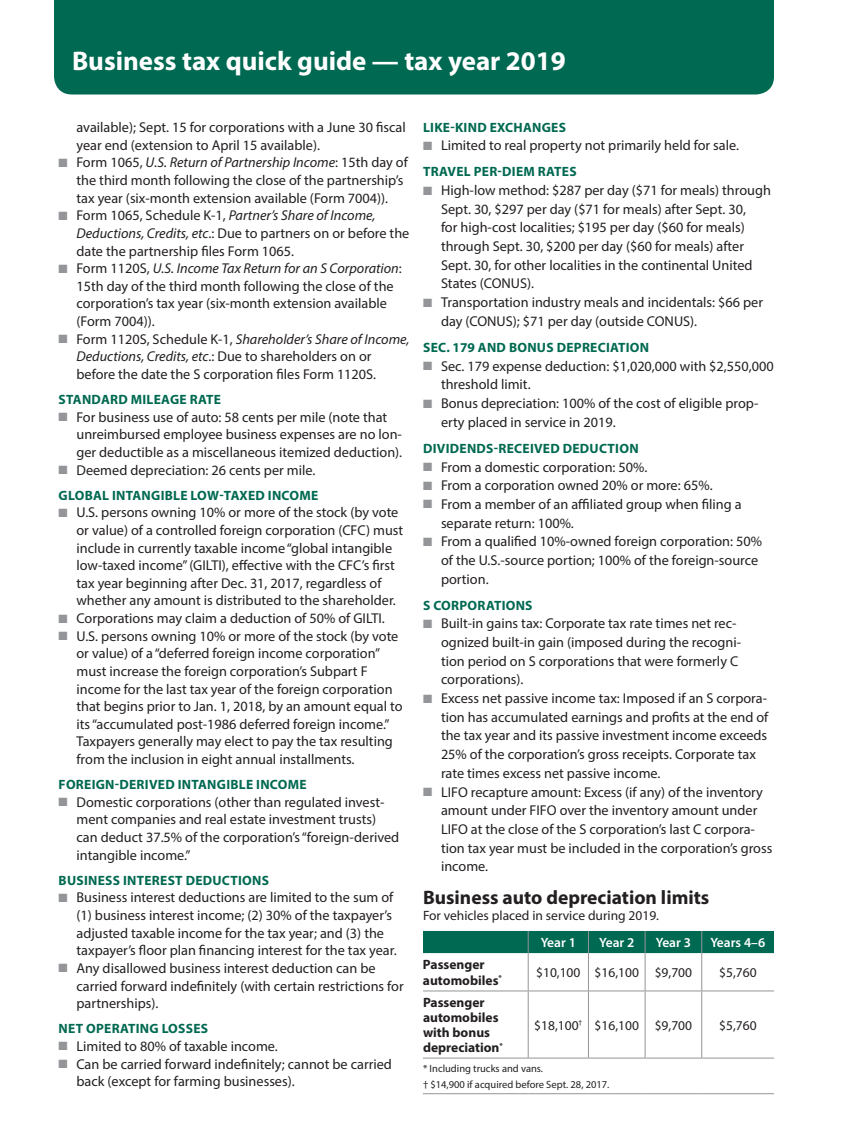
<style>
.page{position:relative;width:864px;height:1134px;background:#fff}
.page>*{position:absolute;margin:0;border:0;box-sizing:border-box;transform-origin:0 0}
.t1{font:700 27px "Myriad Pro";color:#fff}
.t2{font:700 19.5px "Myriad Pro";color:#231f20}
.t3{font:14.25px/17.7px "Myriad Pro";color:#231f20}
.t4{font:700 13.5px "Myriad Pro";letter-spacing:.02em;color:#006951}
.t5{font:13.5px "Myriad Pro";color:#231f20}
.t6{font:700 13.5px/15px "Myriad Pro";color:#231f20}
.t7{font:600 13.5px "Myriad Pro";color:#fff}
.t8{font:10.5px/15.8px "Myriad Pro";color:#231f20}
.s1{color:#939598}
.s2{font-style:italic}
</style>
<div class="page">
<div style="left:54px;top:0;width:720px;height:94px;background:#006951"></div>
<div style="left:423px;top:931px;width:351px;height:22px;background:#006951"></div>
<hr style="left:528px;top:953px;width:1px;height:38px;background:#939598">
<hr style="left:588px;top:953px;width:1px;height:38px;background:#939598">
<hr style="left:645px;top:953px;width:1px;height:38px;background:#939598">
<hr style="left:701px;top:953px;width:1px;height:38px;background:#939598">
<hr style="left:423px;top:991px;width:105px;height:1px;background:#939598">
<hr style="left:528px;top:991px;width:60px;height:1px;background:#939598">
<hr style="left:528px;top:991px;width:1px;height:67px;background:#939598">
<hr style="left:588px;top:991px;width:57px;height:1px;background:#939598">
<hr style="left:588px;top:991px;width:1px;height:67px;background:#939598">
<hr style="left:645px;top:991px;width:57px;height:1px;background:#939598">
<hr style="left:645px;top:991px;width:1px;height:67px;background:#939598">
<hr style="left:702px;top:991px;width:72px;height:1px;background:#939598">
<hr style="left:701px;top:991px;width:1px;height:67px;background:#939598">
<hr style="left:423px;top:1058px;width:105px;height:1px;background:#939598">
<hr style="left:528px;top:1058px;width:60px;height:1px;background:#939598">
<hr style="left:588px;top:1058px;width:57px;height:1px;background:#939598">
<hr style="left:645px;top:1058px;width:57px;height:1px;background:#939598">
<hr style="left:702px;top:1058px;width:72px;height:1px;background:#939598">
<hr style="left:423px;top:1093px;width:105px;height:1px;background:#939598">
<hr style="left:528px;top:1093px;width:60px;height:1px;background:#939598">
<hr style="left:588px;top:1093px;width:57px;height:1px;background:#939598">
<hr style="left:645px;top:1093px;width:57px;height:1px;background:#939598">
<hr style="left:702px;top:1093px;width:72px;height:1px;background:#939598">
<h1 class="t1" style="left:72px;top:43px;width:495px">Business tax quick guide — tax year 2019</h1>
<p class="t3" style="left:76px;top:118px;width:331px">available); Sept. 15 for corporations with a June 30 fiscal year end (extension to April 15 available).</p>
<p class="t3" style="left:76px;top:154px;width:333px;text-indent:-18px"><span class="s1">■</span> Form 1065, <span class="s2">U.S. Return of Partnership Income</span>: 15th day of the third month following the close of the partnership’s tax year (six-month extension available (Form 7004)).</p>
<p class="t3" style="left:76px;top:206px;width:334px;text-indent:-18px"><span class="s1">■</span> Form 1065, Schedule K-1, <span class="s2">Partner’s Share of Income,<br>Deductions, Credits, etc</span>.: Due to partners on or before the date the partnership files Form 1065.</p>
<p class="t3" style="left:76px;top:259px;width:327px;text-indent:-18px"><span class="s1">■</span> Form 1120S, <span class="s2">U.S. Income Tax Return for an S Corporation</span>:<br>15th day of the third month following the close of the corporation’s tax year (six-month extension available (Form 7004)).</p>
<p class="t3" style="left:76px;top:330px;width:334px;text-indent:-18px"><span class="s1">■</span> Form 1120S, Schedule K-1, <span class="s2">Shareholder’s Share of Income,<br>Deductions, Credits, etc</span>.: Due to shareholders on or before the date the S corporation files Form 1120S.</p>
<p class="t4" style="left:59px;top:391px;width:164px">STANDARD MILEAGE RATE</p>
<p class="t3" style="left:76px;top:408px;width:327px;text-indent:-18px"><span class="s1">■</span> For business use of auto: 58 cents per mile (note that unreimbursed employee business expenses are no lon&shy;ger deductible as a miscellaneous itemized deduction).</p>
<p class="t3" style="left:59px;top:461px;width:258px"><span class="s1">■</span> Deemed depreciation: 26 cents per mile.</p>
<p class="t4" style="left:59px;top:486px;width:261px">GLOBAL INTANGIBLE LOW-TAXED INCOME</p>
<p class="t3" style="left:76px;top:503px;width:328px;text-indent:-18px"><span class="s1">■</span> U.S. persons owning 10% or more of the stock (by vote or value) of a controlled foreign corporation (CFC) must include in currently taxable income “global intangible low-taxed income” (GILTI), effective with the CFC’s first tax year beginning after Dec. 31, 2017, regardless of whether any amount is distributed to the shareholder.</p>
<p class="t3" style="left:59px;top:609px;width:328px"><span class="s1">■</span> Corporations may claim a deduction of 50% of GILTI.</p>
<p class="t3" style="left:76px;top:627px;width:328px;text-indent:-18px"><span class="s1">■</span> U.S. persons owning 10% or more of the stock (by vote or value) of a “deferred foreign income corporation” must increase the foreign corporation’s Subpart F income for the last tax year of the foreign corporation that begins prior to Jan. 1, 2018, by an amount equal to its “accumulated post-1986 deferred foreign income.” Taxpayers generally may elect to pay the tax resulting from the inclusion in eight annual installments.</p>
<p class="t4" style="left:59px;top:776px;width:250px">FOREIGN-DERIVED INTANGIBLE INCOME</p>
<p class="t3" style="left:76px;top:793px;width:324px;text-indent:-18px"><span class="s1">■</span> Domestic corporations (other than regulated invest&shy;ment companies and real estate investment trusts) can deduct 37.5% of the corporation’s “foreign-derived intangible income.”</p>
<p class="t4" style="left:59px;top:871px;width:212px">BUSINESS INTEREST DEDUCTIONS</p>
<p class="t3" style="left:76px;top:889px;width:322px;text-indent:-18px"><span class="s1">■</span> Business interest deductions are limited to the sum of (1) business interest income; (2) 30% of the taxpayer’s adjusted taxable income for the tax year; and (3) the taxpayer’s floor plan financing interest for the tax year.</p>
<p class="t3" style="left:76px;top:959px;width:329px;text-indent:-18px"><span class="s1">■</span> Any disallowed business interest deduction can be carried forward indefinitely (with certain restrictions for partnerships).</p>
<p class="t4" style="left:59px;top:1020px;width:151px">NET OPERATING LOSSES</p>
<p class="t3" style="left:59px;top:1037px;width:221px"><span class="s1">■</span> Limited to 80% of taxable income.</p>
<p class="t3" style="left:76px;top:1055px;width:317px;text-indent:-18px"><span class="s1">■</span> Can be carried forward indefinitely; cannot be carried back (except for farming businesses).</p>
<p class="t4" style="left:423px;top:118px;width:144px">LIKE-KIND EXCHANGES</p>
<p class="t3" style="left:423px;top:136px;width:318px"><span class="s1">■</span> Limited to real property not primarily held for sale.</p>
<p class="t4" style="left:423px;top:163px;width:155px">TRAVEL PER-DIEM RATES</p>
<p class="t3" style="left:441px;top:181px;width:331px;line-height:18.6px;text-indent:-18px"><span class="s1">■</span> High-low method: $287 per day ($71 for meals) through Sept. 30, $297 per day ($71 for meals) after Sept. 30,<br>for high-cost localities; $195 per day ($60 for meals) through Sept. 30, $200 per day ($60 for meals) after Sept. 30, for other localities in the continental United States (CONUS).</p>
<p class="t3" style="left:441px;top:293px;width:324px;line-height:18.6px;text-indent:-18px"><span class="s1">■</span> Transportation industry meals and incidentals: $66 per day (CONUS); $71 per day (outside CONUS).</p>
<p class="t4" style="left:423px;top:339px;width:228px">SEC. 179 AND BONUS DEPRECIATION</p>
<p class="t3" style="left:441px;top:356px;width:334px;line-height:18.6px;text-indent:-18px"><span class="s1">■</span> Sec. 179 expense deduction: $1,020,000 with $2,550,000 threshold limit.</p>
<p class="t3" style="left:441px;top:394px;width:319px;line-height:18.6px;text-indent:-18px"><span class="s1">■</span> Bonus depreciation: 100% of the cost of eligible prop&shy;erty placed in service in 2019.</p>
<p class="t4" style="left:423px;top:440px;width:217px">DIVIDENDS-RECEIVED DEDUCTION</p>
<p class="t3" style="left:423px;top:458px;width:226px"><span class="s1">■</span> From a domestic corporation: 50%.</p>
<p class="t3" style="left:423px;top:476px;width:291px"><span class="s1">■</span> From a corporation owned 20% or more: 65%.</p>
<p class="t3" style="left:441px;top:495px;width:302px;line-height:18.6px;text-indent:-18px"><span class="s1">■</span> From a member of an affiliated group when filing a separate return: 100%.</p>
<p class="t3" style="left:441px;top:532px;width:323px;line-height:18.6px;text-indent:-18px"><span class="s1">■</span> From a qualified 10%-owned foreign corporation: 50% of the U.S.-source portion; 100% of the foreign-source portion.</p>
<p class="t4" style="left:423px;top:596px;width:111px">S CORPORATIONS</p>
<p class="t3" style="left:441px;top:614px;width:302px;line-height:18.6px;text-indent:-18px"><span class="s1">■</span> Built-in gains tax: Corporate tax rate times net rec&shy;ognized built-in gain (imposed during the recogni&shy;tion period on S corporations that were formerly C corporations).</p>
<p class="t3" style="left:441px;top:689px;width:329px;line-height:18.6px;text-indent:-18px"><span class="s1">■</span> Excess net passive income tax: Imposed if an S corpora&shy;tion has accumulated earnings and profits at the end of the tax year and its passive investment income exceeds 25% of the corporation’s gross receipts. Corporate tax rate times excess net passive income.</p>
<p class="t3" style="left:441px;top:782px;width:333px;line-height:18.6px;text-indent:-18px"><span class="s1">■</span> LIFO recapture amount: Excess (if any) of the inventory amount under FIFO over the inventory amount under LIFO at the close of the S corporation’s last C corpora&shy;tion tax year must be included in the corporation’s gross income.</p>
<h2 class="t2" style="left:423px;top:885px;width:288px">Business auto depreciation limits</h2>
<p class="t5" style="left:423px;top:908px;width:238px">For vehicles placed in service during 2019.</p>
<p class="t7" style="left:541px;top:934px;width:37px">Year 1</p>
<p class="t7" style="left:599px;top:934px;width:37px">Year 2</p>
<p class="t7" style="left:656px;top:934px;width:37px">Year 3</p>
<p class="t7" style="left:710px;top:934px;width:56px">Years 4–6</p>
<p class="t6" style="left:423px;top:956px;width:80px;line-height:15.8px">Passenger automobiles<sup>*</sup></p>
<p class="t5" style="left:536px;top:964px;width:157px">$10,100 $16,100 $9,700</p>
<p class="t5" style="left:719px;top:964px;width:39px">$5,760</p>
<p class="t6" style="left:423px;top:995px;width:81px">Passenger automobiles with bonus depreciation<sup>*</sup></p>
<p class="t5" style="left:534px;top:1017px;width:159px">$18,100<sup>†</sup> $16,100 $9,700</p>
<p class="t5" style="left:719px;top:1017px;width:39px">$5,760</p>
<p class="t8" style="left:423px;top:1060px;width:188px">* Including trucks and vans.<br>† $14,900 if acquired before Sept. 28, 2017.</p>
</div>
